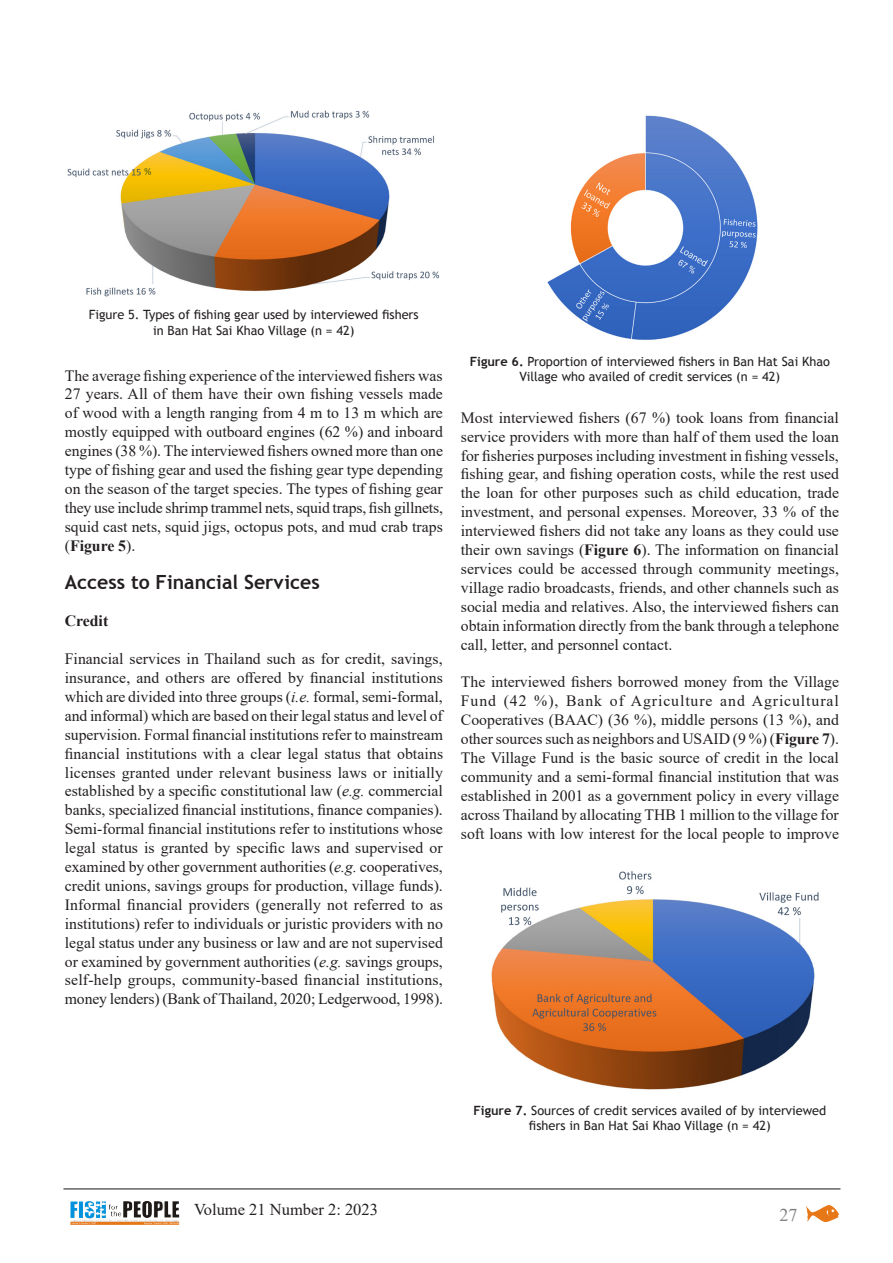
<style>
.page{position:relative;width:893px;height:1263px;background:#fff}
.page>*{position:absolute;margin:0;border:0;box-sizing:border-box;transform-origin:0 0}
.Headline{font:700 19.5px "Trebuchet MS";color:#231f20}
.t1{font:18px "Times New Roman";color:#808285}
.t2{font:16.5px "Times New Roman";color:#231f20}
.Text{font:15.75px/18.9px "Times New Roman";color:#231f20;text-align:justify}
.Text-2{font:700 15.75px "Times New Roman";color:#231f20}
.box{font:12.75px/15.3px "Trebuchet MS";color:#231f20;text-align:center}
.s1{font-weight:700}
.s2{font-style:italic}
</style>
<div class="page">
<img style="left:807px;top:1206px;width:32px;height:16px">
<img style="left:84px;top:1201px;width:95px;height:18px">
<hr style="left:63px;top:1188px;width:777px;height:2px;background:#636366">
<img style="left:67px;top:110px;width:372px;height:187px">
<img style="left:547px;top:115px;width:211px;height:225px">
<img style="left:491px;top:871px;width:328px;height:219px">
<p class="box" style="left:89px;top:307px;width:331px">Figure 5. Types of fishing gear used by interviewed fishers in Ban Hat Sai Khao Village (n = 42)</p>
<p class="Text" style="left:65px;top:365px;width:380px">The average fishing experience of the interviewed fishers was 27 years. All of them have their own fishing vessels made of wood with a length ranging from 4 m to 13 m which are mostly equipped with outboard engines (62 %) and inboard engines (38 %). The interviewed fishers owned more than one type of fishing gear and used the fishing gear type depending on the season of the target species. The types of fishing gear they use include shrimp trammel nets, squid traps, fish gillnets, squid cast nets, squid jigs, octopus pots, and mud crab traps (<span class="s1">Figure 5</span>).</p>
<p class="Headline" style="left:65px;top:569px;width:257px">Access to Financial Services</p>
<p class="Text-2" style="left:65px;top:610px;width:45px">Credit</p>
<p class="Text" style="left:65px;top:649px;width:380px">Financial services in Thailand such as for credit, savings, insurance, and others are offered by financial institutions which are divided into three groups (<span class="s2">i.e.</span> formal, semi-formal, and informal) which are based on their legal status and level of supervision. Formal financial institutions refer to mainstream financial institutions with a clear legal status that obtains licenses granted under relevant business laws or initially established by a specific constitutional law (<span class="s2">e.g.</span> commercial banks, specialized financial institutions, finance companies).<br>Semi-formal financial institutions refer to institutions whose legal status is granted by specific laws and supervised or examined by other government authorities (<span class="s2">e.g.</span> cooperatives, credit unions, savings groups for production, village funds).<br>Informal financial providers (generally not referred to as institutions) refer to individuals or juristic providers with no legal status under any business or law and are not supervised or examined by government authorities (<span class="s2">e.g.</span> savings groups, self-help groups, community-based financial institutions, money lenders) (Bank of Thailand, 2020; Ledgerwood, 1998).</p>
<p class="box" style="left:470px;top:354px;width:362px"><span class="s1">Figure 6.</span> Proportion of interviewed fishers in Ban Hat Sai Khao<br>Village who availed of credit services (n = 42)</p>
<p class="Text" style="left:461px;top:407px;width:380px">Most interviewed fishers (67 %) took loans from financial service providers with more than half of them used the loan for fisheries purposes including investment in fishing vessels, fishing gear, and fishing operation costs, while the rest used the loan for other purposes such as child education, trade investment, and personal expenses. Moreover, 33 % of the interviewed fishers did not take any loans as they could use their own savings (<span class="s1">Figure 6</span>). The information on financial services could be accessed through community meetings, village radio broadcasts, friends, and other channels such as social media and relatives. Also, the interviewed fishers can obtain information directly from the bank through a telephone call, letter, and personnel contact.</p>
<p class="Text" style="left:461px;top:672px;width:380px">The interviewed fishers borrowed money from the Village Fund (42 %), Bank of Agriculture and Agricultural Cooperatives (BAAC) (36 %), middle persons (13 %), and other sources such as neighbors and USAID (9 %) (<span class="s1">Figure 7</span>).<br>The Village Fund is the basic source of credit in the local community and a semi-formal financial institution that was established in 2001 as a government policy in every village across Thailand by allocating THB 1 million to the village for soft loans with low interest for the local people to improve</p>
<p class="box" style="left:473px;top:1103px;width:354px"><span class="s1">Figure 7.</span> Sources of credit services availed of by interviewed fishers in Ban Hat Sai Khao Village (n = 42)</p>
<p class="t2" style="left:194px;top:1198px;width:185px">Volume 21 Number 2: 2023</p>
<p class="t1" style="left:780px;top:1202px;width:19px">27</p>
</div>
